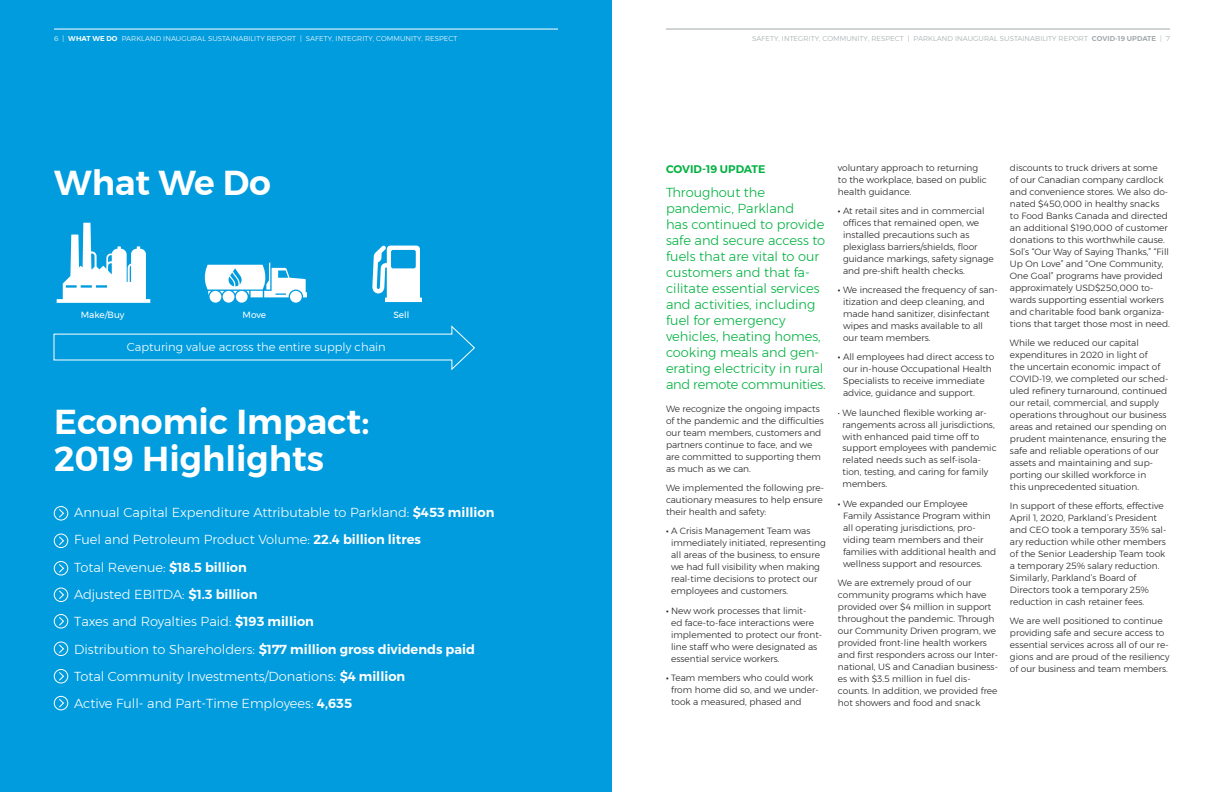
<style>
.page{position:relative;width:1224px;height:792px;background:#fff}
.page>*{position:absolute;margin:0;border:0;box-sizing:border-box;transform-origin:0 0}
.t1{font:600 34.5px/37px "Montserrat";color:#fff}
.t2{font:300 13px "Montserrat";color:#fff}
.t3{font:300 13px/16px "Montserrat";color:#00b140}
.t4{font:600 13px "Montserrat";color:#fff}
.t5{font:300 11.5px "Montserrat";color:#fff}
.t6{font:600 11px "Montserrat";color:#00b140}
.t7{font:300 9px/12px "Montserrat";color:#231f20}
.t8{font:9px "Montserrat";color:#fff}
.t9{font:300 7px "Montserrat";letter-spacing:.01em;color:#a2aaad}
.t10{font:300 7px "Montserrat";letter-spacing:.01em;color:#fff}
.s1{font-weight:600}
.s2{font-weight:300}
.s3{font-weight:500}
</style>
<div class="page">
<hr style="left:666px;top:29px;width:504px;height:1px;background:#a2aaad">
<div style="left:0;top:0;width:612px;height:792px;background:#009cde"></div>
<hr style="left:54px;top:29px;width:504px;height:1px;background:#fff">
<svg style="left:54px;top:326px;width:421px;height:44px"></svg>
<div style="left:54px;top:506px;width:14px;height:14px;border:1px solid #fff;border-radius:50%"></div>
<svg style="left:59px;top:509px;width:5px;height:9px"></svg>
<div style="left:54px;top:534px;width:14px;height:14px;border:1px solid #fff;border-radius:50%"></div>
<svg style="left:59px;top:536px;width:5px;height:9px"></svg>
<div style="left:54px;top:561px;width:14px;height:14px;border:1px solid #fff;border-radius:50%"></div>
<svg style="left:59px;top:564px;width:5px;height:9px"></svg>
<div style="left:54px;top:588px;width:14px;height:14px;border:1px solid #fff;border-radius:50%"></div>
<svg style="left:59px;top:590px;width:5px;height:9px"></svg>
<div style="left:54px;top:614px;width:14px;height:14px;border:1px solid #fff;border-radius:50%"></div>
<svg style="left:59px;top:617px;width:5px;height:9px"></svg>
<div style="left:54px;top:642px;width:14px;height:14px;border:1px solid #fff;border-radius:50%"></div>
<svg style="left:59px;top:644px;width:5px;height:9px"></svg>
<div style="left:54px;top:669px;width:14px;height:14px;border:1px solid #fff;border-radius:50%"></div>
<svg style="left:59px;top:672px;width:5px;height:9px"></svg>
<div style="left:54px;top:696px;width:14px;height:14px;border:1px solid #fff;border-radius:50%"></div>
<svg style="left:59px;top:699px;width:5px;height:9px"></svg>
<svg style="left:57px;top:223px;width:93px;height:80px"></svg>
<svg style="left:372px;top:245px;width:50px;height:57px"></svg>
<svg style="left:205px;top:262px;width:102px;height:41px"></svg>
<p class="t10" style="left:54px;top:33px;width:405px">6 | <span class="s1">WHAT WE DO</span> PARKLAND INAUGURAL SUSTAINABILITY REPORT | SAFETY, INTEGRITY, COMMUNITY, RESPECT</p>
<p class="t9" style="left:752px;top:33px;width:419px">SAFETY, INTEGRITY, COMMUNITY, RESPECT | PARKLAND INAUGURAL SUSTAINABILITY REPORT <span class="s1">COVID-19 UPDATE</span> | 7</p>
<h2 class="t1" style="left:54px;top:165px;width:219px">What We Do</h2>
<p class="t8" style="left:81px;top:308px;width:45px">Make/Buy</p>
<p class="t8" style="left:243px;top:308px;width:25px">Move</p>
<p class="t8" style="left:393px;top:308px;width:17px">Sell</p>
<p class="t5" style="left:127px;top:339px;width:261px">Capturing value across the entire supply chain</p>
<h3 class="t1" style="left:54px;top:403px;width:317px">Economic Impact:<br>2019 Highlights</h3>
<p class="t2" style="left:74px;top:503px;width:422px">Annual Capital Expenditure Attributable to Parkland: <span class="s1">$453 million</span></p>
<p class="t2" style="left:74px;top:530px;width:348px">Fuel and Petroleum Product Volume: <span class="s1">22.4 billion litres</span></p>
<p class="t2" style="left:74px;top:557px;width:174px">Total Revenue: <span class="s1">$18.5 billion</span></p>
<p class="t2" style="left:74px;top:585px;width:185px">Adjusted EBITDA: <span class="s1">$1.3 billion</span></p>
<p class="t2" style="left:74px;top:612px;width:241px">Taxes and Royalties Paid: <span class="s1">$193 million</span></p>
<p class="t4" style="left:74px;top:639px;width:402px"><span class="s2">Distribution to Shareholders:</span> $177 million gross dividends paid</p>
<p class="t2" style="left:74px;top:667px;width:333px">Total Community Investments/Donations: <span class="s1">$4 million</span></p>
<p class="t2" style="left:74px;top:694px;width:279px">Active Full- and Part-Time Employees: <span class="s1">4,635</span></p>
<h2 class="t6" style="left:666px;top:160px;width:101px">COVID-19 UPDATE</h2>
<p class="t3" style="left:666px;top:184px;width:161px">Throughout the pandemic, Parkland<br>has continued to provide safe and secure access to fuels that are vital to our customers and that fa&shy;cilitate essential services and activities, including fuel for emergency vehicles, heating homes, cooking meals and gen&shy;erating electricity in rural and remote communities.</p>
<p class="t7" style="left:666px;top:403px;width:159px">We recognize the ongoing impacts of the pandemic and the difficulties our team members, customers and partners continue to face, and we are committed to supporting them as much as we can.</p>
<p class="t7" style="left:666px;top:482px;width:159px">We implemented the following pre&shy;cautionary measures to help ensure their health and safety:</p>
<p class="t7" style="left:671px;top:525px;width:156px;text-indent:-5px"><span class="s3">•</span> A Crisis Management Team was immediately initiated, representing all areas of the business, to ensure we had full visibility when making real-time decisions to protect our employees and customers.</p>
<p class="t7" style="left:671px;top:604px;width:152px;text-indent:-5px"><span class="s3">•</span> New work processes that limit-<br>ed face-to-face interactions were implemented to protect our front&shy;line staff who were designated as essential service workers.</p>
<p class="t7" style="left:671px;top:672px;width:149px;text-indent:-5px"><span class="s3">•</span> Team members who could work from home did so, and we under&shy;took a measured, phased and</p>
<p class="t7" style="left:838px;top:161px;width:150px">voluntary approach to returning to the workplace, based on public health guidance.</p>
<p class="t7" style="left:843px;top:205px;width:152px;text-indent:-5px"><span class="s3">•</span> At retail sites and in commercial offices that remained open, we installed precautions such as plexiglass barriers/shields, floor guidance markings, safety signage and pre-shift health checks.</p>
<p class="t7" style="left:843px;top:284px;width:156px;text-indent:-5px"><span class="s3">•</span> We increased the frequency of san&shy;itization and deep cleaning, and made hand sanitizer, disinfectant wipes and masks available to all our team members.</p>
<p class="t7" style="left:843px;top:351px;width:153px;text-indent:-5px"><span class="s3">•</span> All employees had direct access to our in-house Occupational Health Specialists to receive immediate advice, guidance and support.</p>
<p class="t7" style="left:843px;top:406px;width:156px;text-indent:-5px">• We launched flexible working ar&shy;rangements across all jurisdictions, with enhanced paid time off to support employees with pandemic related needs such as self-isola&shy;tion, testing, and caring for family members.</p>
<p class="t7" style="left:843px;top:497px;width:155px;text-indent:-5px"><span class="s3">•</span> We expanded our Employee<br>Family Assistance Program within all operating jurisdictions, pro&shy;viding team members and their families with additional health and wellness support and resources.</p>
<p class="t7" style="left:838px;top:577px;width:162px">We are extremely proud of our community programs which have provided over $4 million in support throughout the pandemic. Through our Community Driven program, we provided front-line health workers and first responders across our Inter&shy;national, US and Canadian business&shy;es with $3.5 million in fuel dis&shy;counts. In addition, we provided free hot showers and food and snack</p>
<p class="t7" style="left:1010px;top:161px;width:161px">discounts to truck drivers at some<br>of our Canadian company cardlock and convenience stores. We also do&shy;nated $450,000 in healthy snacks to Food Banks Canada and directed an additional $190,000 of customer donations to this worthwhile cause.<br>Sol’s “Our Way of Saying Thanks,” “Fill Up On Love” and “One Community, One Goal” programs have provided approximately USD$250,000 to&shy;wards supporting essential workers and charitable food bank organiza&shy;tions that target those most in need.</p>
<p class="t7" style="left:1010px;top:336px;width:152px">While we reduced our capital expenditures in 2020 in light of the uncertain economic impact of</p>
<p class="t7" style="left:1010px;top:384px;width:159px">uled refinery turnaround, continued our retail, commercial, and supply operations throughout our business areas and retained our spending on prudent maintenance, ensuring the safe and reliable operations of our</p>
<p class="t7" style="left:1010px;top:468px;width:138px">porting our skilled workforce in this unprecedented situation.</p>
<p class="t7" style="left:1010px;top:500px;width:155px">In support of these efforts, effective<br>April 1, 2020, Parkland’s President</p>
<p class="t7" style="left:1010px;top:536px;width:157px">ary reduction while other members of the Senior Leadership Team took a temporary 25% salary reduction.<br>Similarly, Parkland’s Board of Directors took a temporary 25% reduction in cash retainer fees.</p>
<p class="t7" style="left:1010px;top:615px;width:156px">We are well positioned to continue providing safe and secure access to</p>
<p class="t7" style="left:1010px;top:651px;width:161px">gions and are proud of the resiliency of our business and team members.</p>
<p class="t7" style="left:1010px;top:372px;width:160px">COVID-19, we completed our sched-</p>
<p class="t7" style="left:1010px;top:456px;width:145px">assets and maintaining and sup-</p>
<p class="t7" style="left:1010px;top:524px;width:158px">and CEO took a temporary 35% sal-</p>
<p class="t7" style="left:1010px;top:639px;width:160px">essential services across all of our re-</p>
</div>
